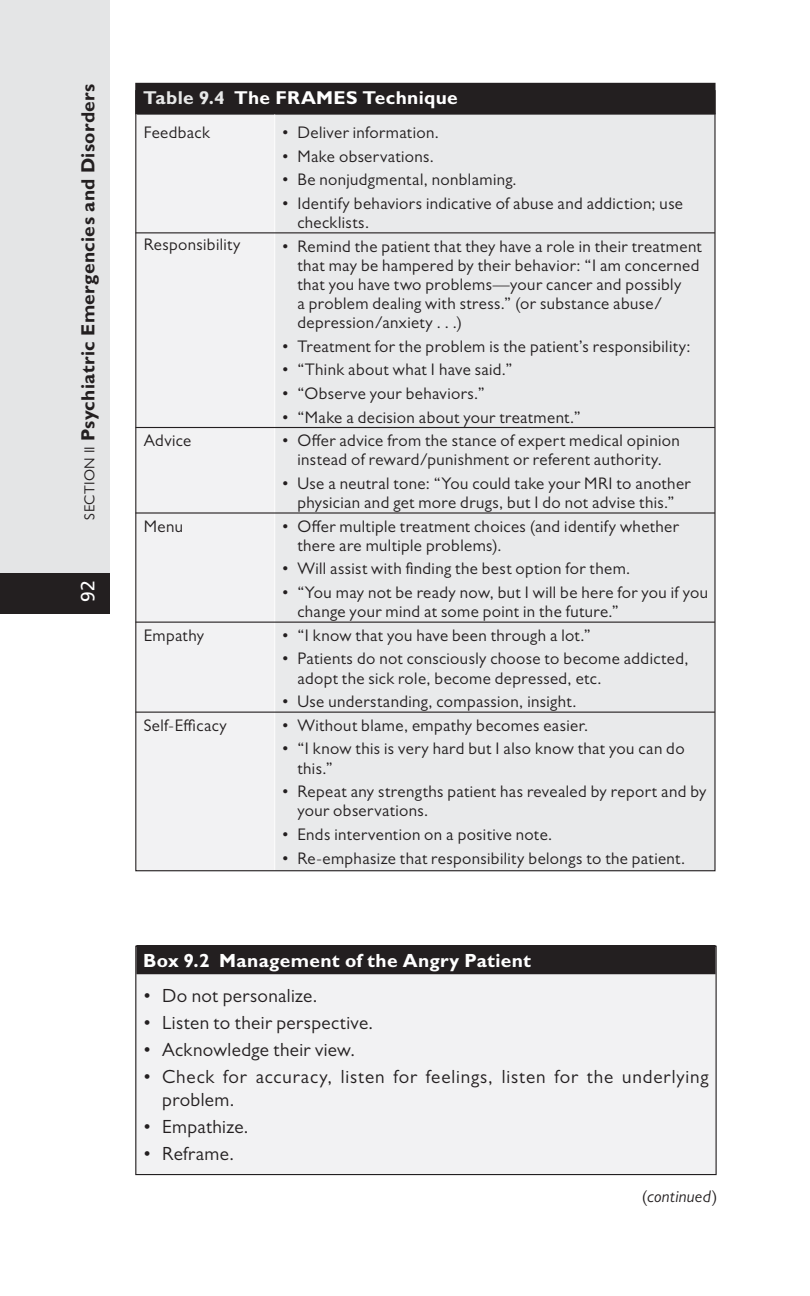
<style>
.page{position:relative;width:810px;height:1296px;background:#fff}
.page>*{position:absolute;margin:0;border:0;box-sizing:border-box;transform-origin:0 0}
.Box_BList{font:19.12px "Gill Sans MT Std";letter-spacing:.025em;color:#231f20}
.Box_BList-2{font:19.12px/23.6px "Gill Sans MT Std";letter-spacing:.045em;color:#231f20}
.t1{font:700 19.12px "Gill Sans MT Std";letter-spacing:.015em;color:#231f20}
.BoxTitle{font:700 19.12px "Gill Sans MT Std";letter-spacing:.015em;color:#fff}
.TabTitle{font:700 19.12px "Gill Sans MT Std";letter-spacing:.015em;color:#fff}
.Box_BList1{font:19.12px "Gill Sans MT Std";letter-spacing:.02em;color:#231f20}
.t2{font:19.12px "Frutiger LT Std";color:#fff}
.TableBodyList{font:16.88px/19.1px "Gill Sans MT Std";letter-spacing:.025em;color:#231f20}
.TableBody{font:16.88px "Gill Sans MT Std";letter-spacing:.02em;color:#231f20}
.TableBody-2{font:italic 16.88px "Gill Sans MT Std";letter-spacing:.015em;color:#231f20}
.s1{font-weight:400;font-size:14.62px}
.s2{color:#e7e8e8}
.s3{font-style:normal}
</style>
<div class="page">
<div style="left:0;top:0;width:109px;height:574px;background:#e4e5e6"></div>
<div style="left:0;top:574px;width:109px;height:40px;background:#231f20"></div>
<div style="left:135px;top:83px;width:581px;height:31px;background:#231f20"></div>
<div style="left:137px;top:114px;width:138px;height:756px;background:#f2f2f3"></div>
<div style="left:275px;top:114px;width:440px;height:756px;background:#e9eaeb"></div>
<hr style="left:136px;top:114px;width:139px;height:1px;background:#231f20">
<hr style="left:275px;top:114px;width:440px;height:1px;background:#231f20">
<hr style="left:274px;top:115px;width:1px;height:755px;background:#fff">
<hr style="left:136px;top:232px;width:579px;height:1px;background:#231f20">
<hr style="left:136px;top:427px;width:579px;height:1px;background:#231f20">
<hr style="left:136px;top:512px;width:579px;height:2px;background:#231f20">
<hr style="left:136px;top:622px;width:579px;height:1px;background:#231f20">
<hr style="left:136px;top:712px;width:579px;height:1px;background:#231f20">
<div style="left:136px;top:946px;width:580px;height:229px;background:#f2f2f3"></div>
<div style="left:136px;top:945px;width:580px;height:29px;background:#231f20"></div>
<div style="left:135px;top:946px;width:582px;height:229px;border:1px solid #231f20"></div>
<p class="t1" style="left:76px;top:520px;width:437px;rotate:-90deg"><span class="s1">Section II</span> Psychiatric Emergencies and Disorders</p>
<p class="TabTitle" style="left:143px;top:86px;width:316px"><span class="s2">Table 9.4</span> The FRAMES Technique</p>
<p class="TableBodyList" style="left:282px;top:123px;width:159px">• Deliver information.</p>
<p class="TableBodyList" style="left:282px;top:146px;width:154px">• Make observations.</p>
<p class="TableBodyList" style="left:282px;top:170px;width:237px">• Be nonjudgmental, nonblaming.</p>
<p class="TableBodyList" style="left:297px;top:193px;width:387px;text-indent:-16px">• Identify behaviors indicative of abuse and addiction; use checklists.</p>
<p class="TableBodyList" style="left:297px;top:236px;width:406px;text-indent:-16px">• Remind the patient that they have a role in their treatment that may be hampered by their behavior: “I am concerned that you have two problems—your cancer and possibly<br>a problem dealing with stress.” (or substance abuse/ depression/anxiety . . .)</p>
<p class="TableBodyList" style="left:282px;top:336px;width:410px">• Treatment for the problem is the patient’s responsibility:</p>
<p class="TableBodyList" style="left:282px;top:360px;width:232px">• “Think about what I have said.”</p>
<p class="TableBodyList" style="left:282px;top:384px;width:204px">• “Observe your behaviors.”</p>
<p class="TableBodyList" style="left:282px;top:407px;width:300px">• “Make a decision about your treatment.”</p>
<p class="TableBodyList" style="left:282px;top:431px;width:400px;text-align:center">• Offer advice from the stance of expert medical opinion instead of reward/punishment or referent authority.</p>
<p class="TableBodyList" style="left:282px;top:474px;width:411px;text-align:center">• Use a neutral tone: “You could take your MRI to another physician and get more drugs, but I do not advise this.”</p>
<p class="TableBodyList" style="left:297px;top:516px;width:383px;text-indent:-16px">• Offer multiple treatment choices (and identify whether there are multiple problems).</p>
<p class="TableBodyList" style="left:282px;top:559px;width:350px">• Will assist with finding the best option for them.</p>
<p class="TableBodyList" style="left:297px;top:583px;width:412px;text-indent:-16px">• “You may not be ready now, but I will be here for you if you change your mind at some point in the future.”</p>
<p class="TableBodyList" style="left:282px;top:625px;width:311px">• “I know that you have been through a lot.”</p>
<p class="TableBodyList" style="left:297px;top:649px;width:393px;text-indent:-16px">• Patients do not consciously choose to become addicted, adopt the sick role, become depressed, etc.</p>
<p class="TableBodyList" style="left:282px;top:692px;width:296px">• Use understanding, compassion, insight.</p>
<p class="TableBodyList" style="left:282px;top:715px;width:308px">• Without blame, empathy becomes easier.</p>
<p class="TableBodyList" style="left:297px;top:739px;width:389px;text-indent:-16px">• “I know this is very hard but I also know that you can do this.”</p>
<p class="TableBodyList" style="left:297px;top:782px;width:411px;text-indent:-16px">• Repeat any strengths patient has revealed by report and by your observations.</p>
<p class="TableBodyList" style="left:282px;top:825px;width:272px">• Ends intervention on a positive note.</p>
<p class="TableBodyList" style="left:282px;top:848px;width:405px">• Re-emphasize that responsibility belongs to the patient.</p>
<p class="TableBody" style="left:144px;top:122px;width:68px">Feedback</p>
<p class="TableBody" style="left:144px;top:235px;width:98px">Responsibility</p>
<p class="TableBody" style="left:144px;top:430px;width:49px">Advice</p>
<p class="TableBody" style="left:144px;top:516px;width:41px">Menu</p>
<p class="t2" style="left:77px;top:602px;width:23px;rotate:-90deg">92</p>
<p class="TableBody" style="left:144px;top:625px;width:62px">Empathy</p>
<p class="TableBody" style="left:144px;top:715px;width:85px">Self-Efficacy</p>
<p class="BoxTitle" style="left:143px;top:948px;width:390px">Box 9.2 Management of the Angry Patient</p>
<p class="Box_BList1" style="left:143px;top:984px;width:176px">• Do not personalize.</p>
<p class="Box_BList" style="left:143px;top:1011px;width:232px">• Listen to their perspective.</p>
<p class="Box_BList" style="left:143px;top:1038px;width:213px">• Acknowledge their view.</p>
<p class="Box_BList-2" style="left:162px;top:1064px;width:548px;text-indent:-19px">• Check for accuracy, listen for feelings, listen for the underlying problem.</p>
<p class="Box_BList" style="left:143px;top:1115px;width:107px">• Empathize.</p>
<p class="Box_BList" style="left:143px;top:1142px;width:92px">• Reframe.</p>
<p class="TableBody-2" style="left:642px;top:1186px;width:77px"><span class="s3">(</span>continued<span class="s3">)</span></p>
</div>
